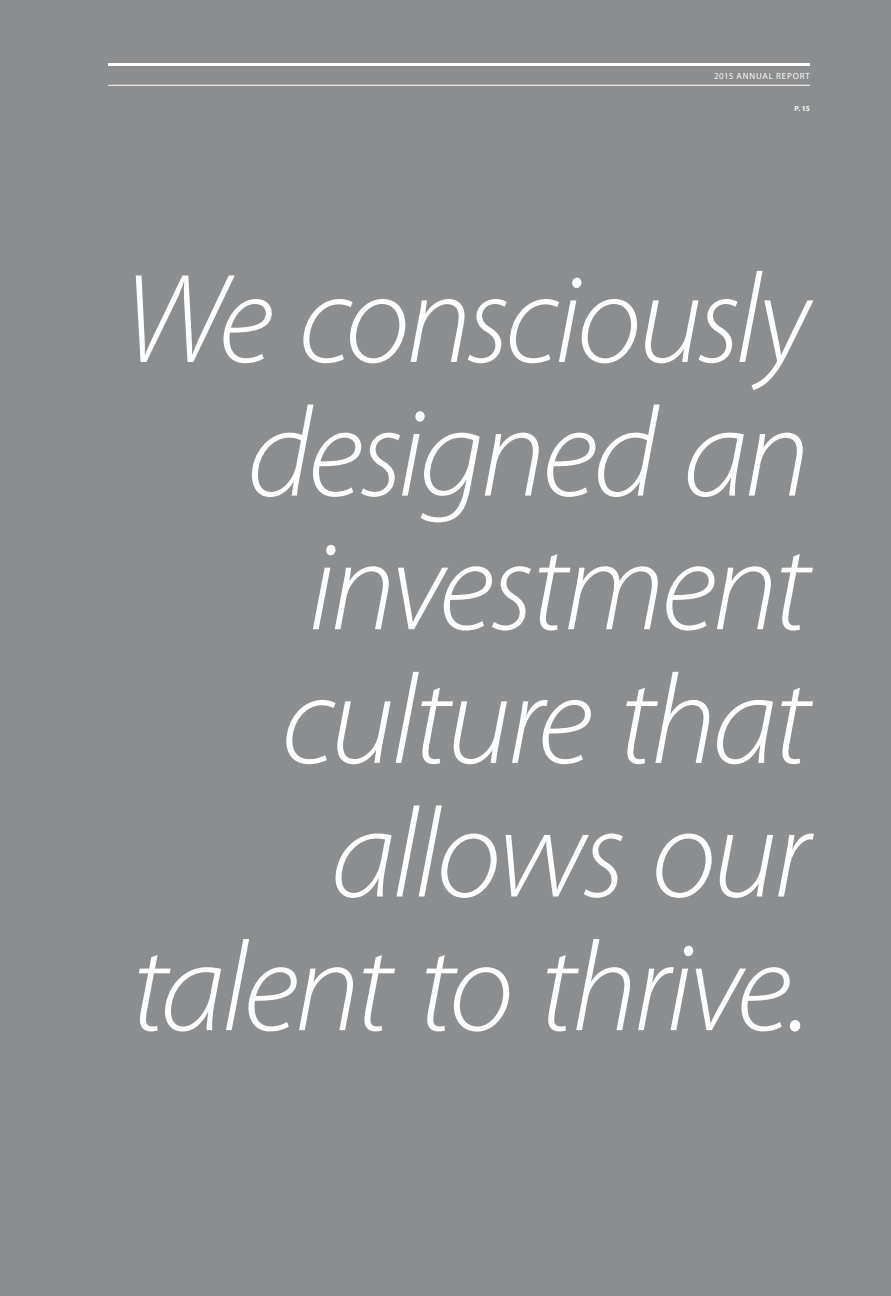
<style>
.page{position:relative;width:891px;height:1296px;background:#8c8d8e}
.page>*{position:absolute;margin:0;border:0;box-sizing:border-box;transform-origin:0 0}
.t1{font:italic 300 128.25px/133.6px "Myriad Pro";letter-spacing:-.03em;color:#fff;text-align:right}
.t2{font:9px "Myriad Pro";letter-spacing:.085em;color:#fff}
.t3{font:700 7.5px "Myriad Pro";color:#fff}
</style>
<div class="page">
<hr style="left:108px;top:85px;width:702px;height:1px;background:#fff">
<hr style="left:108px;top:63px;width:702px;height:3px;background:#fff">
<p class="t2" style="left:714px;top:71px;width:97px">2015 ANNUAL REPORT</p>
<p class="t3" style="left:794px;top:103px;width:17px">P. 15</p>
<p class="t1" style="left:123px;top:256px;width:689px">We consciously designed an investment culture that allows our talent to thrive.</p>
</div>
